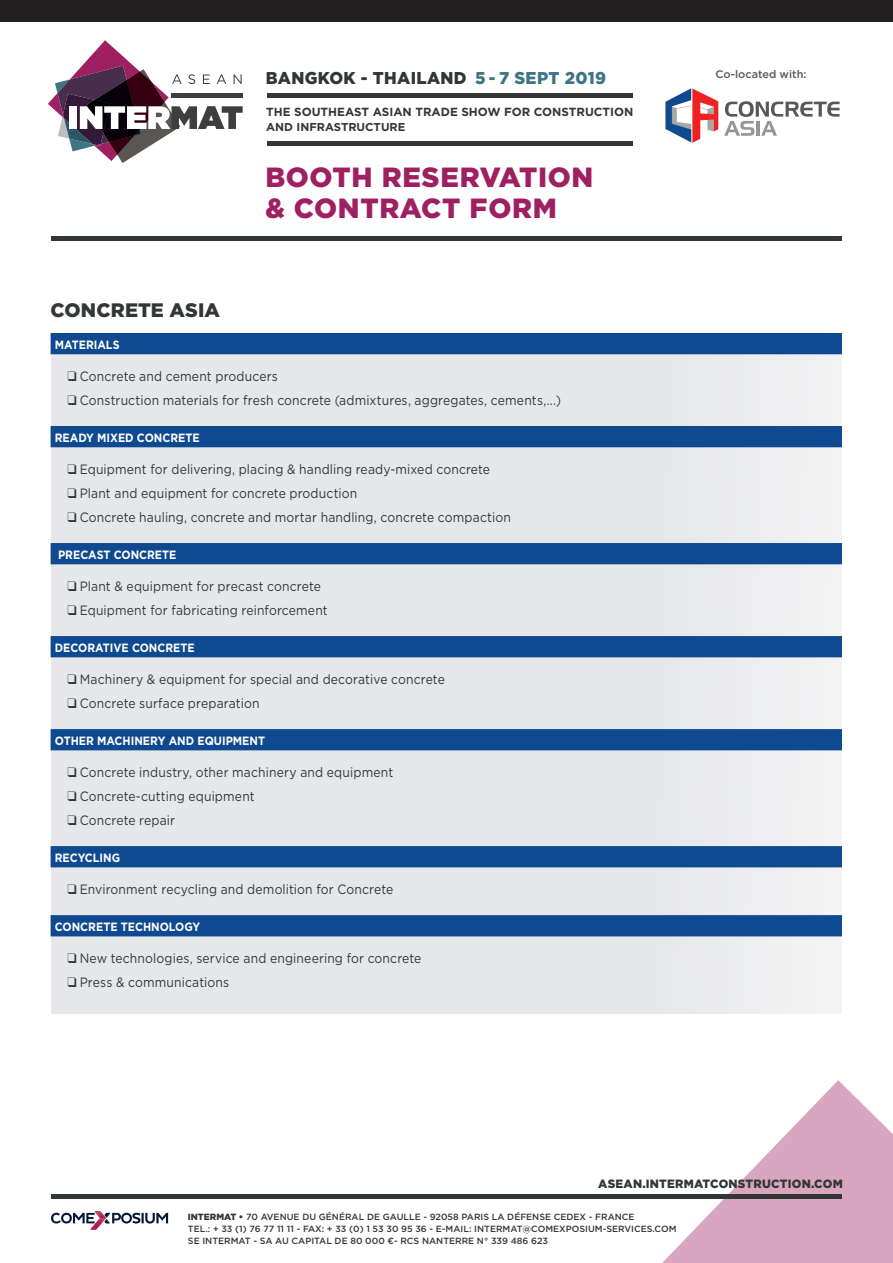
<style>
.page{position:relative;width:893px;height:1263px;background:#fff}
.page>*{position:absolute;margin:0;border:0;box-sizing:border-box;transform-origin:0 0}
.t1{font:900 27.75px/31.5px "Gotham";letter-spacing:.025em;color:#9e1f62}
.t2{font:900 19.5px "Gotham";letter-spacing:.005em;color:#333637}
.t3{font:900 17.1px "Gotham";letter-spacing:.02em;color:#333637}
.t4{font:13.5px "Gotham";letter-spacing:.01em;color:#333637;scale:.9 1}
.t5{font:700 12px "Gotham";color:#fff;scale:.9 1}
.t6{font:900 12px "Gotham";letter-spacing:.02em;color:#333637}
.t7{font:700 11.7px "Gotham";color:#333637}
.t8{font:700 11.4px "Gotham";color:#333637}
.t9{font:500 10.95px "Gotham";color:#57585a}
.t10{font:500 9px/12.1px "Gotham";color:#333637}
.s1{color:#3e7586}
.s2{font-weight:900}
</style>
<div class="page">
<svg style="left:662px;top:1080px;width:231px;height:183px;fill:#d8a6c0"></svg>
<div style="left:51px;top:1194px;width:791px;height:5px;background:#333637"></div>
<svg style="left:51px;top:1211px;width:117px;height:19px"></svg>
<div style="left:0;top:0;width:893px;height:22px;background:#231f20"></div>
<svg style="left:48px;top:40px;width:195px;height:123px"></svg>
<div style="left:267px;top:93px;width:366px;height:5px;background:#333637"></div>
<hr style="left:267px;top:141px;width:366px;height:4px;background:#333637">
<svg style="left:665px;top:88px;width:53px;height:55px"></svg>
<svg style="left:724px;top:101px;width:115px;height:35px"></svg>
<div style="left:51px;top:236px;width:791px;height:5px;background:#333637"></div>
<div style="left:51px;top:341px;width:791px;height:673px;background:#e6e7e9"></div>
<div style="left:51px;top:333px;width:791px;height:21px;background:#0f4a90"></div>
<div style="left:51px;top:426px;width:791px;height:21px;background:#0f4a90"></div>
<div style="left:51px;top:543px;width:791px;height:21px;background:#0f4a90"></div>
<div style="left:51px;top:636px;width:791px;height:21px;background:#0f4a90"></div>
<div style="left:51px;top:729px;width:791px;height:21px;background:#0f4a90"></div>
<div style="left:51px;top:846px;width:791px;height:21px;background:#0f4a90"></div>
<div style="left:51px;top:915px;width:791px;height:21px;background:#0f4a90"></div>
<p class="t3" style="left:266px;top:66px;width:342px">BANGKOK - THAILAND <span class="s1">5 - 7 SEPT 2019</span></p>
<p class="t7" style="left:266px;top:104px;width:369px">THE SOUTHEAST ASIAN TRADE SHOW FOR CONSTRUCTION</p>
<p class="t8" style="left:266px;top:119px;width:141px">AND INFRASTRUCTURE</p>
<h1 class="t1" style="left:265px;top:161px;width:329px">BOOTH RESERVATION &amp; CONTRACT FORM</h1>
<h2 class="t2" style="left:51px;top:297px;width:171px">CONCRETE ASIA</h2>
<p class="t5" style="left:55px;top:336px;width:73px">MATERIALS</p>
<p class="t4" style="left:68px;top:368px;width:235px">❑ Concrete and cement producers</p>
<p class="t4" style="left:68px;top:392px;width:550px">❑ Construction materials for fresh concrete (admixtures, aggregates, cements,...)</p>
<p class="t5" style="left:55px;top:429px;width:162px">READY MIXED CONCRETE</p>
<p class="t4" style="left:68px;top:461px;width:471px">❑ Equipment for delivering, placing &amp; handling ready-mixed concrete</p>
<p class="t4" style="left:68px;top:485px;width:323px">❑ Plant and equipment for concrete production</p>
<p class="t4" style="left:68px;top:509px;width:494px">❑ Concrete hauling, concrete and mortar handling, concrete compaction</p>
<p class="t5" style="left:58px;top:546px;width:133px">PRECAST CONCRETE</p>
<p class="t4" style="left:68px;top:578px;width:283px">❑ Plant &amp; equipment for precast concrete</p>
<p class="t4" style="left:68px;top:602px;width:291px">❑ Equipment for fabricating reinforcement</p>
<p class="t5" style="left:55px;top:639px;width:157px">DECORATIVE CONCRETE</p>
<p class="t4" style="left:68px;top:671px;width:421px">❑ Machinery &amp; equipment for special and decorative concrete</p>
<p class="t4" style="left:68px;top:695px;width:215px">❑ Concrete surface preparation</p>
<p class="t5" style="left:55px;top:732px;width:235px">OTHER MACHINERY AND EQUIPMENT</p>
<p class="t4" style="left:68px;top:764px;width:363px">❑ Concrete industry, other machinery and equipment</p>
<p class="t4" style="left:68px;top:788px;width:209px">❑ Concrete-cutting equipment</p>
<p class="t4" style="left:68px;top:812px;width:121px">❑ Concrete repair</p>
<p class="t5" style="left:55px;top:849px;width:74px">RECYCLING</p>
<p class="t4" style="left:68px;top:881px;width:363px">❑ Environment recycling and demolition for Concrete</p>
<p class="t5" style="left:55px;top:918px;width:163px">CONCRETE TECHNOLOGY</p>
<p class="t4" style="left:68px;top:950px;width:395px">❑ New technologies, service and engineering for concrete</p>
<p class="t4" style="left:68px;top:974px;width:181px">❑ Press &amp; communications</p>
<p class="t9" style="left:715px;top:67px;width:93px">Co-located with:</p>
<p class="t6" style="left:598px;top:1176px;width:246px">ASEAN.INTERMATCONSTRUCTION.COM</p>
<p class="t10" style="left:188px;top:1210px;width:490px"><span class="s2">INTERMAT •</span> 70 AVENUE DU GÉNÉRAL DE GAULLE - 92058 PARIS LA DÉFENSE CEDEX - FRANCE<br>TEL.: + 33 (1) 76 77 11 11 - FAX: + 33 (0) 1 53 30 95 36 - E-MAIL: INTERMAT@COMEXPOSIUM-SERVICES.COM<br>SE INTERMAT - SA AU CAPITAL DE 80 000 €- RCS NANTERRE N° 339 486 623</p>
</div>
